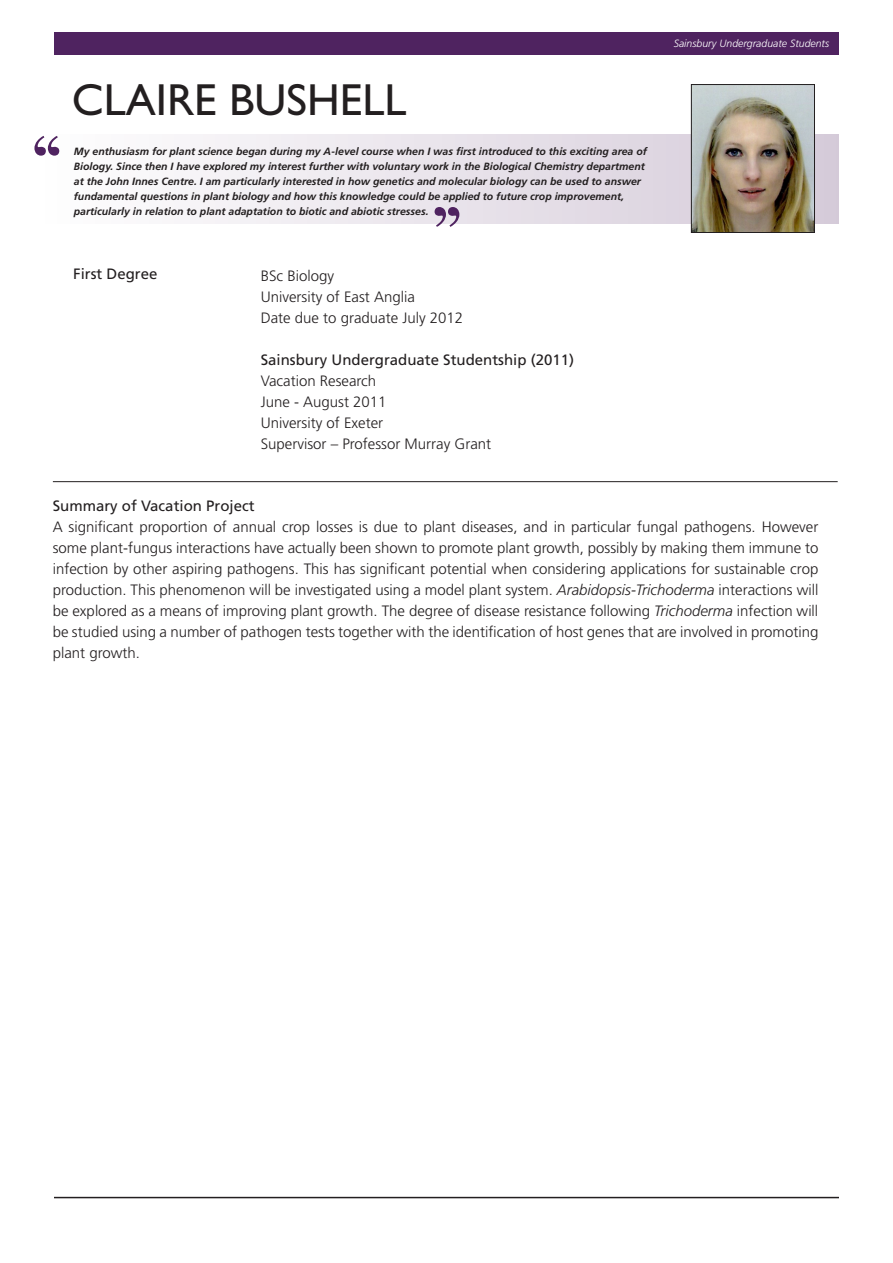
<style>
.page{position:relative;width:893px;height:1263px;background:#fff}
.page>*{position:absolute;margin:0;border:0;box-sizing:border-box;transform-origin:0 0}
.t1{font:45px "Gill Sans";color:#231f20}
.t2{font:300 15px/21px "Frutiger";color:#231f20;text-align:justify}
.Body{font:15px "Frutiger";color:#231f20}
.t3{font:italic 700 10.5px/15px "Frutiger";color:#231f20}
.t4{font:italic 300 10.5px "Frutiger";color:#fff}
.s1{font-style:italic}
</style>
<div class="page">
<div style="left:54px;top:32px;width:785px;height:23px;background:#4f2360"></div>
<hr style="left:54px;top:1197px;width:785px;height:1px;background:#231f20">
<svg style="left:59px;top:135px;width:780px;height:89px"></svg>
<hr style="left:53px;top:481px;width:785px;height:1px;background:#231f20">
<img style="left:693px;top:86px;width:120px;height:145px">
<div style="left:691px;top:84px;width:124px;height:149px;border:1px solid #231f20"></div>
<svg style="left:34px;top:136px;width:25px;height:20px"></svg>
<svg style="left:435px;top:207px;width:24px;height:20px"></svg>
<p class="t1" style="left:72px;top:74px;width:336px">CLAIRE BUSHELL</p>
<p class="t3" style="left:74px;top:143px;width:574px">My enthusiasm for plant science began during my A-level course when I was first introduced to this exciting area of Biology. Since then I have explored my interest further with voluntary work in the Biological Chemistry department at the John Innes Centre. I am particularly interested in how genetics and molecular biology can be used to answer fundamental questions in plant biology and how this knowledge could be applied to future crop improvement, particularly in relation to plant adaptation to biotic and abiotic stresses.</p>
<p class="Body" style="left:73px;top:265px;width:86px">First Degree</p>
<p class="t2" style="left:261px;top:265px;width:75px">BSc Biology</p>
<p class="t2" style="left:261px;top:286px;width:156px">University of East Anglia</p>
<p class="t2" style="left:261px;top:307px;width:204px">Date due to graduate July 2012</p>
<p class="Body" style="left:261px;top:351px;width:315px">Sainsbury Undergraduate Studentship (2011)</p>
<p class="t2" style="left:261px;top:370px;width:117px">Vacation Research</p>
<p class="t2" style="left:261px;top:391px;width:127px">June - August 2011</p>
<p class="t2" style="left:261px;top:412px;width:124px">University of Exeter</p>
<p class="t2" style="left:261px;top:433px;width:232px">Supervisor – Professor Murray Grant</p>
<p class="t4" style="left:674px;top:37px;width:157px">Sainsbury Undergraduate Students</p>
<p class="Body" style="left:53px;top:497px;width:203px">Summary of Vacation Project</p>
<p class="t2" style="left:53px;top:516px;width:767px">A significant proportion of annual crop losses is due to plant diseases, and in particular fungal pathogens. However some plant-fungus interactions have actually been shown to promote plant growth, possibly by making them immune to infection by other aspiring pathogens. This has significant potential when considering applications for sustainable crop production. This phenomenon will be investigated using a model plant system. <span class="s1">Arabidopsis-Trichoderma</span> interactions will be explored as a means of improving plant growth. The degree of disease resistance following <span class="s1">Trichoderma</span> infection will be studied using a number of pathogen tests together with the identification of host genes that are involved in promoting plant growth.</p>
</div>
